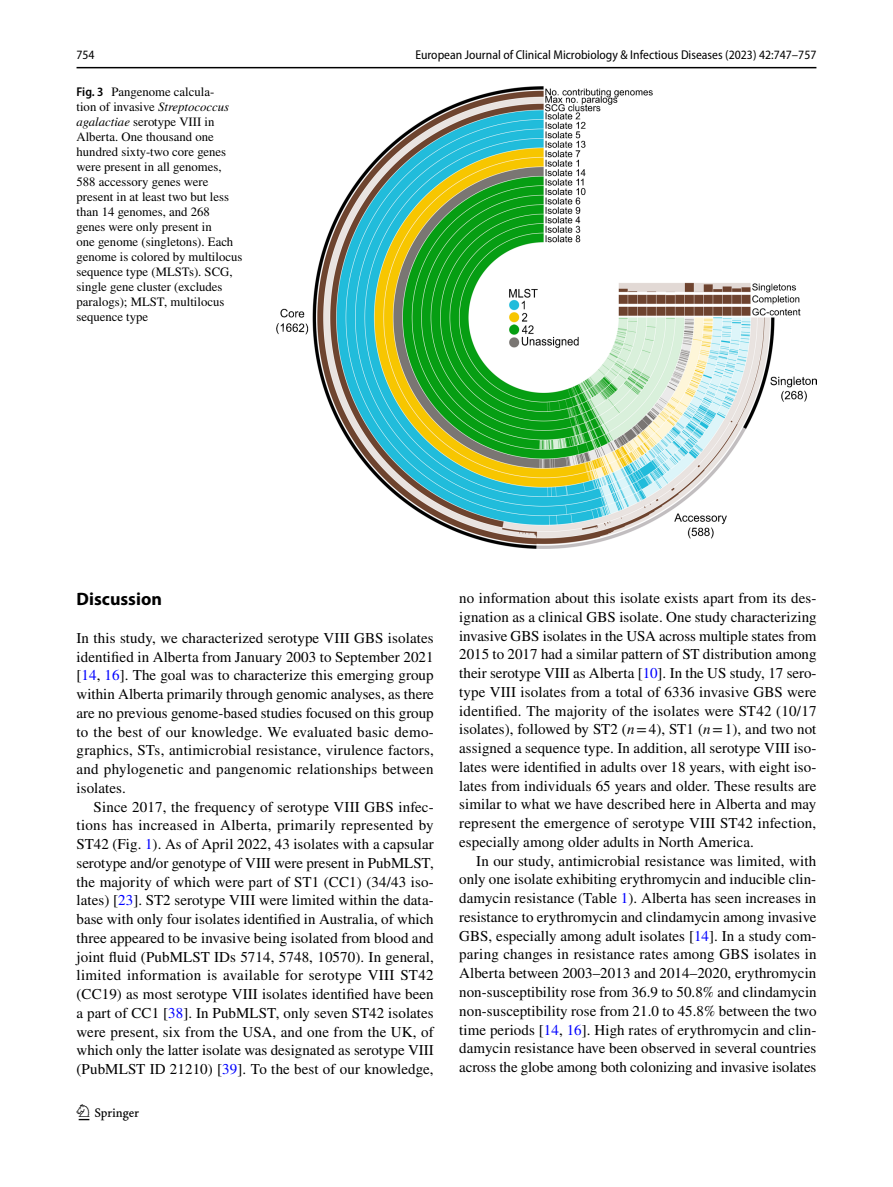
<style>
.page{position:relative;width:893px;height:1187px;background:#fff}
.page>*{position:absolute;margin:0;border:0;box-sizing:border-box;transform-origin:0 0}
.t1{font:22.5px "Springnew Regular 2";color:#000}
.t2{font:700 18px "Myriad Pro";color:#000}
.t3{font:15px/18.8px "STIX";letter-spacing:.005em;color:#000;text-align:justify}
.t4{font:12.75px/15px "STIX";color:#000}
.t5{font:semi-condensed 12.75px "Myriad Pro";color:#000}
.s1{font-family:"Myriad Pro";font-weight:600;font-stretch:semi-condensed}
.s2{font-style:italic}
.s3{color:#00f}
</style>
<div class="page">
<hr style="left:77px;top:67px;width:739px;height:1px;background:#000">
<img style="left:276px;top:87px;width:540px;height:461px">
<p class="t5" style="left:77px;top:48px;width:20px">754</p>
<p class="t5" style="left:415px;top:48px;width:402px">European Journal of Clinical Microbiology &amp; Infectious Diseases (2023) 42:747–757</p>
<p class="t4" style="left:77px;top:85px;width:167px"><span class="s1">Fig. 3</span> Pangenome calcula-<br>tion of invasive <span class="s2">Streptococcus agalactiae</span> serotype VIII in<br>Alberta. One thousand one hundred sixty-two core genes were present in all genomes,<br>588 accessory genes were present in at least two but less than 14 genomes, and 268<br>genes were only present in<br>one genome (singletons). Each genome is colored by multilocus sequence type (MLSTs). SCG, single gene cluster (excludes paralogs); MLST, multilocus sequence type</p>
<p class="t2" style="left:77px;top:587px;width:87px">Discussion</p>
<p class="t3" style="left:77px;top:629px;width:359px">In this study, we characterized serotype VIII GBS isolates identified in Alberta from January 2003 to September 2021 [<span class="s3">14</span>, <span class="s3">16</span>]. The goal was to characterize this emerging group within Alberta primarily through genomic analyses, as there are no previous genome-based studies focused on this group to the best of our knowledge. We evaluated basic demo&shy;graphics, STs, antimicrobial resistance, virulence factors, and phylogenetic and pangenomic relationships between isolates.</p>
<p class="t3" style="left:77px;top:798px;width:359px;text-indent:17px">Since 2017, the frequency of serotype VIII GBS infec&shy;tions has increased in Alberta, primarily represented by ST42 (Fig. <span class="s3">1</span>). As of April 2022, 43 isolates with a capsular serotype and/or genotype of VIII were present in PubMLST, the majority of which were part of ST1 (CC1) (34/43 iso&shy;lates) [<span class="s3">23</span>]. ST2 serotype VIII were limited within the data&shy;base with only four isolates identified in Australia, of which three appeared to be invasive being isolated from blood and joint fluid (PubMLST IDs 5714, 5748, 10570). In general, limited information is available for serotype VIII ST42 (CC19) as most serotype VIII isolates identified have been a part of CC1 [<span class="s3">38</span>]. In PubMLST, only seven ST42 isolates were present, six from the USA, and one from the UK, of which only the latter isolate was designated as serotype VIII (PubMLST ID 21210) [<span class="s3">39</span>]. To the best of our knowledge,</p>
<h1 class="t1" style="left:79px;top:1104px;width:62px">1 3</h1>
<p class="t3" style="left:459px;top:589px;width:359px">no information about this isolate exists apart from its des&shy;ignation as a clinical GBS isolate. One study characterizing invasive GBS isolates in the USA across multiple states from 2015 to 2017 had a similar pattern of ST distribution among their serotype VIII as Alberta [<span class="s3">10</span>]. In the US study, 17 sero&shy;type VIII isolates from a total of 6336 invasive GBS were identified. The majority of the isolates were ST42 (10/17 isolates), followed by ST2 (<span class="s2">n</span>=4), ST1 (<span class="s2">n</span>=1), and two not assigned a sequence type. In addition, all serotype VIII iso&shy;lates were identified in adults over 18 years, with eight iso&shy;lates from individuals 65 years and older. These results are similar to what we have described here in Alberta and may represent the emergence of serotype VIII ST42 infection, especially among older adults in North America.</p>
<p class="t3" style="left:459px;top:852px;width:359px;text-indent:17px">In our study, antimicrobial resistance was limited, with only one isolate exhibiting erythromycin and inducible clin&shy;damycin resistance (Table <span class="s3">1</span>). Alberta has seen increases in resistance to erythromycin and clindamycin among invasive GBS, especially among adult isolates [<span class="s3">14</span>]. In a study com&shy;paring changes in resistance rates among GBS isolates in Alberta between 2003–2013 and 2014–2020, erythromycin non-susceptibility rose from 36.9 to 50.8% and clindamycin non-susceptibility rose from 21.0 to 45.8% between the two time periods [<span class="s3">14</span>, <span class="s3">16</span>]. High rates of erythromycin and clin&shy;damycin resistance have been observed in several countries across the globe among both colonizing and invasive isolates</p>
</div>
